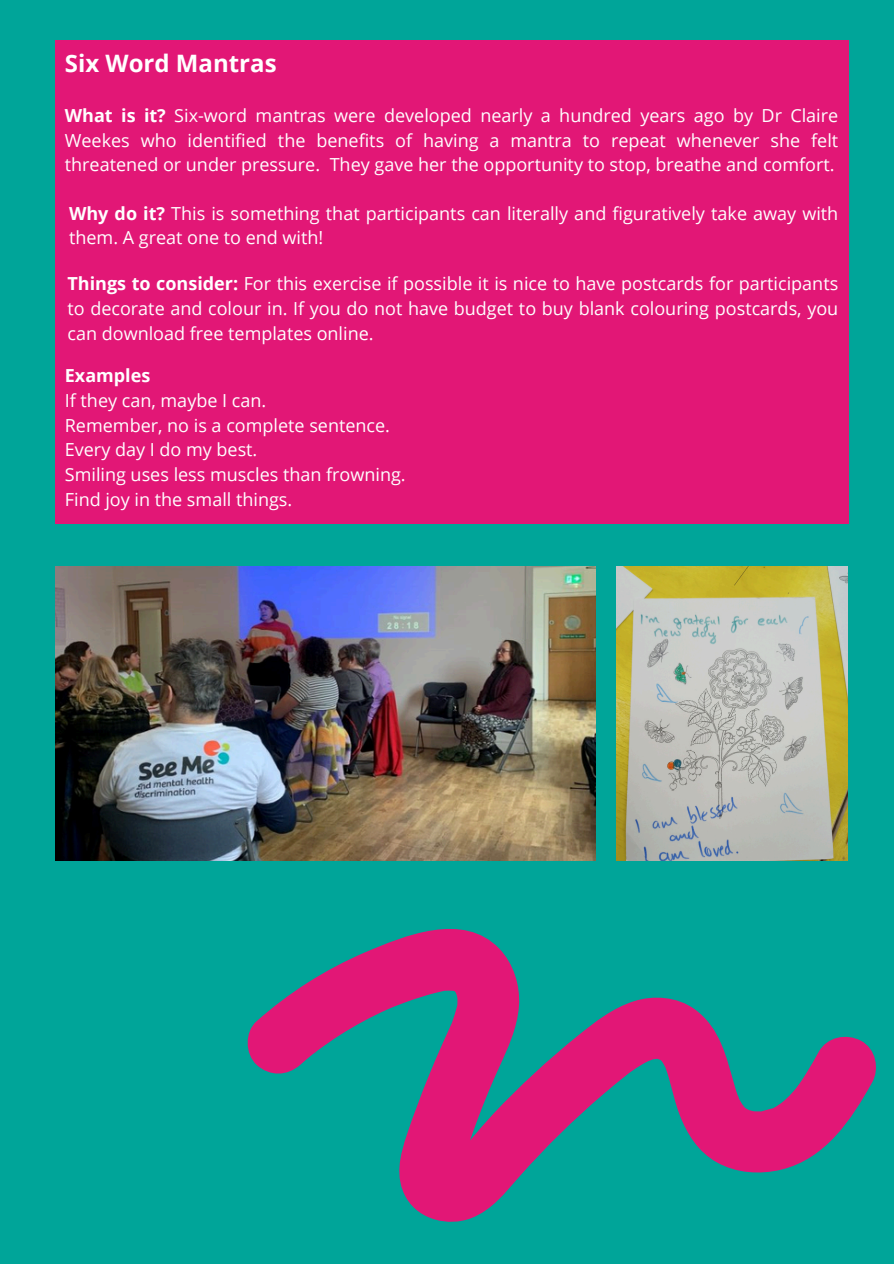
<style>
.page{position:relative;width:894px;height:1264px;background:#fff}
.page>*{position:absolute;margin:0;border:0;box-sizing:border-box;transform-origin:0 0}
.t1{font:700 24px "Open Sans";color:#fff}
.t2{font:18px/24.8px "Open Sans";color:#fff;text-align:justify}
.t3{font:700 18px "Open Sans";color:#fff}
.s1{font-weight:700}
</style>
<div class="page">
<div style="left:0;top:0;width:893px;height:1263px;background:#00a599"></div>
<div style="left:56px;top:40px;width:791px;height:483px;background:#e21776"></div>
<img style="left:56px;top:567px;width:539px;height:293px">
<svg style="left:247px;top:928px;width:628px;height:294px"></svg>
<svg style="left:737px;top:1092px;width:2px;height:6px"></svg>
<img style="left:616px;top:567px;width:231px;height:293px">
<p class="t1" style="left:65px;top:46px;width:213px">Six Word Mantras</p>
<p class="t2" style="left:65px;top:102px;width:774px"><span class="s1">What is it?</span> Six-word mantras were developed nearly a hundred years ago by Dr Claire Weekes who identified the benefits of having a mantra to repeat whenever she felt threatened or under pressure. They gave her the opportunity to stop, breathe and comfort.</p>
<p class="t2" style="left:69px;top:200px;width:770px"><span class="s1">Why do it?</span> This is something that participants can literally and figuratively take away with them. A great one to end with!</p>
<p class="t2" style="left:67px;top:271px;width:772px"><span class="s1">Things to consider:</span> For this exercise if possible it is nice to have postcards for participants to decorate and colour in. If you do not have budget to buy blank colouring postcards, you can download free templates online.</p>
<p class="t3" style="left:65px;top:363px;width:87px">Examples</p>
<p class="t2" style="left:65px;top:387px;width:203px">If they can, maybe I can.</p>
<p class="t2" style="left:65px;top:412px;width:326px">Remember, no is a complete sentence.</p>
<p class="t2" style="left:65px;top:437px;width:194px">Every day I do my best.</p>
<p class="t2" style="left:65px;top:462px;width:342px">Smiling uses less muscles than frowning.</p>
<p class="t2" style="left:65px;top:486px;width:229px">Find joy in the small things.</p>
</div>
